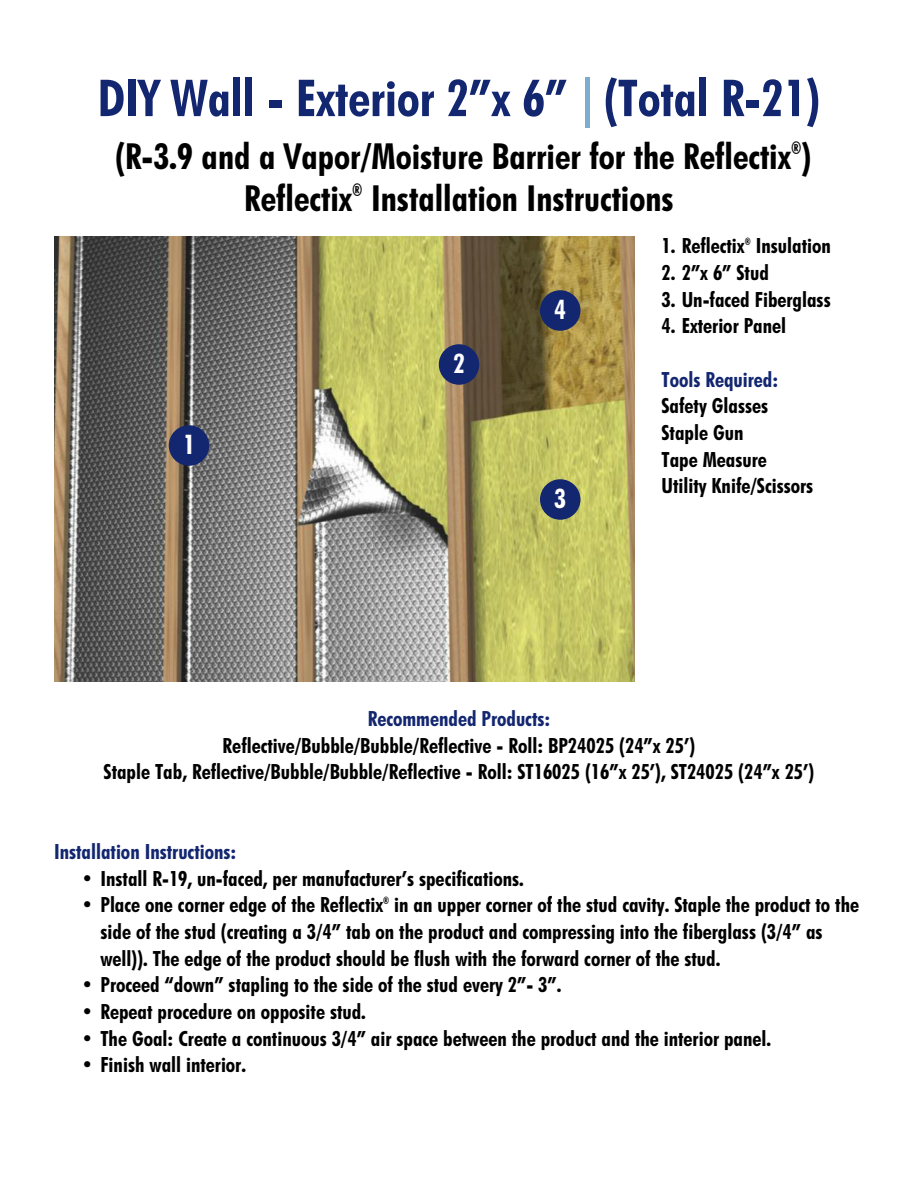
<style>
.page{position:relative;width:918px;height:1188px;background:#fff}
.page>*{position:absolute;margin:0;border:0;box-sizing:border-box;transform-origin:0 0}
.t1{font:700 51px "Futuri Condensed SW";color:#132670}
.t2{font:700 36px/42px "Futuri Condensed SW";color:#000;text-align:center}
.t3{font:700 27px "Futuri Condensed SW";color:#fff}
.t4{font:700 21px/26.7px "Futuri Condensed SW";color:#000}
.t5{font:700 21px "Futuri Condensed SW";color:#132670}
.s1{color:#7cadcd}
</style>
<div class="page">
<img style="left:54px;top:236px;width:580px;height:446px">
<div style="left:169px;top:425px;width:40px;height:41px;background:#132670;border-radius:50%"></div>
<div style="left:439px;top:344px;width:40px;height:41px;background:#132670;border-radius:50%"></div>
<div style="left:540px;top:479px;width:40px;height:41px;background:#132670;border-radius:50%"></div>
<div style="left:540px;top:290px;width:40px;height:41px;background:#132670;border-radius:50%"></div>
<h1 class="t1" style="left:98px;top:69px;width:724px">DIY Wall - Exterior 2”x 6” <span class="s1">|</span>(Total R-21)</h1>
<h2 class="t2" style="left:115px;top:135px;width:698px">(R-3.9 and a Vapor/Moisture Barrier for the Reflectix<sup>®</sup>)<br>Reflectix<sup>®</sup> Installation Instructions</h2>
<p class="t3" style="left:183px;top:429px;width:13px">1</p>
<p class="t3" style="left:453px;top:348px;width:13px">2</p>
<p class="t3" style="left:554px;top:294px;width:13px">4</p>
<p class="t3" style="left:554px;top:483px;width:13px">3</p>
<p class="t4" style="left:662px;top:233px;width:171px">1. Reflectix<sup>®</sup> Insulation</p>
<p class="t4" style="left:661px;top:260px;width:109px">2. 2”x 6” Stud</p>
<p class="t4" style="left:661px;top:286px;width:171px">3. Un-faced Fiberglass</p>
<p class="t4" style="left:661px;top:313px;width:126px">4. Exterior Panel</p>
<p class="t5" style="left:662px;top:367px;width:118px">Tools Required:</p>
<p class="t4" style="left:661px;top:393px;width:153px">Safety Glasses<br>Staple Gun<br>Tape Measure<br>Utility Knife/Scissors</p>
<p class="t5" style="left:368px;top:706px;width:184px">Recommended Products:</p>
<p class="t4" style="left:104px;top:732px;width:712px;text-align:center">Reflective/Bubble/Bubble/Reflective - Roll: BP24025 (24”x 25’)<br>Staple Tab, Reflective/Bubble/Bubble/Reflective - Roll: ST16025 (16”x 25’), ST24025 (24”x 25’)</p>
<p class="t5" style="left:54px;top:840px;width:184px">Installation Instructions:</p>
<p class="t4" style="left:81px;top:865px;width:444px">• Install R-19, un-faced, per manufacturer’s specifications.</p>
<p class="t4" style="left:100px;top:892px;width:760px;text-indent:-19px">• Place one corner edge of the Reflectix<sup>®</sup> in an upper corner of the stud cavity. Staple the product to the side of the stud (creating a 3/4” tab on the product and compressing into the fiberglass (3/4” as well)). The edge of the product should be flush with the forward corner of the stud.</p>
<p class="t4" style="left:81px;top:972px;width:482px">• Proceed “down” stapling to the side of the stud every 2”- 3”.</p>
<p class="t4" style="left:81px;top:998px;width:286px">• Repeat procedure on opposite stud.</p>
<p class="t4" style="left:81px;top:1025px;width:692px">• The Goal: Create a continuous 3/4” air space between the product and the interior panel.</p>
<p class="t4" style="left:81px;top:1052px;width:167px">• Finish wall interior.</p>
</div>
